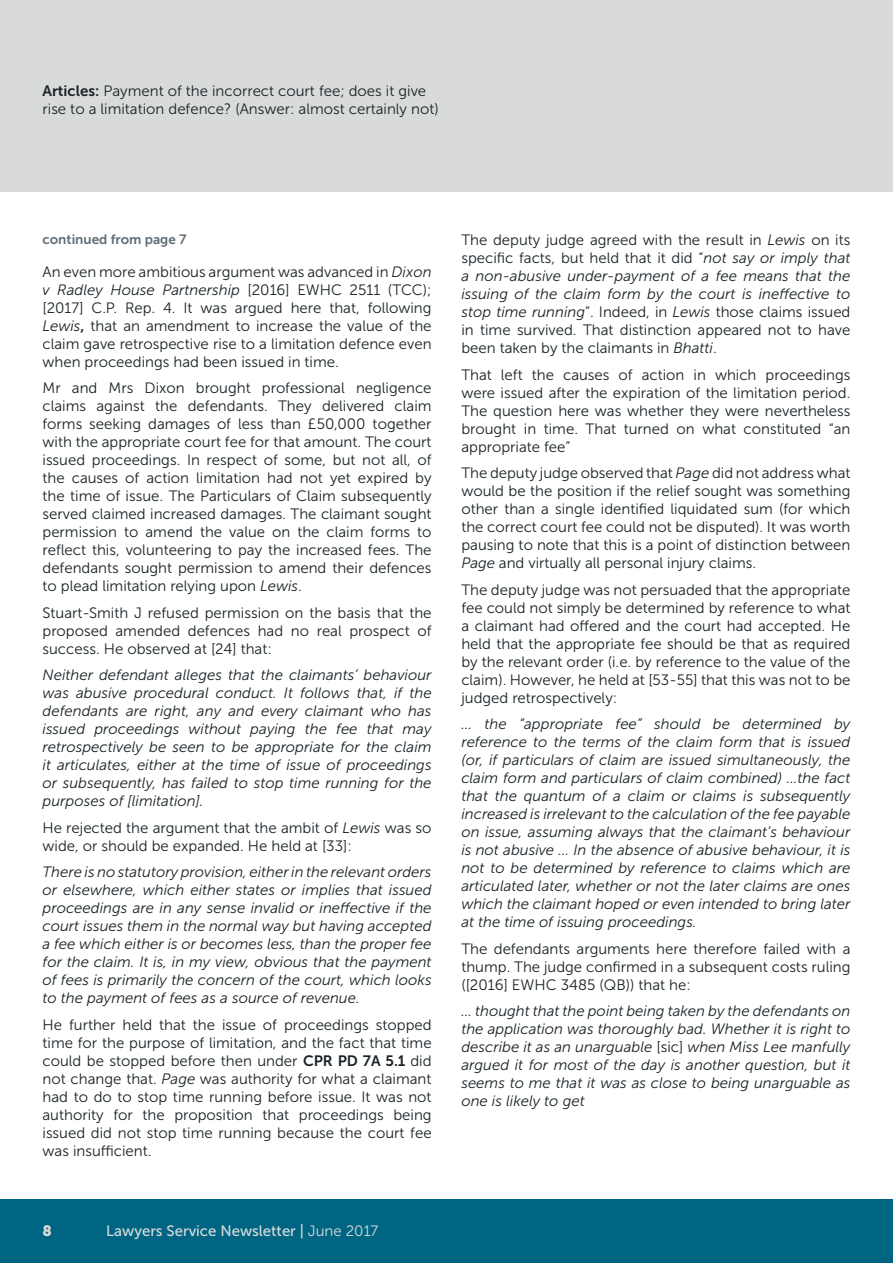
<style>
.page{position:relative;width:893px;height:1263px;background:#fff}
.page>*{position:absolute;margin:0;border:0;box-sizing:border-box;transform-origin:0 0}
.t1{font:15px/18px "Museo Sans 300";color:#192226;text-align:justify}
.t2{font:italic 15px/18px "Museo Sans 300";color:#192226;text-align:justify}
.t3{font:15px "Museo Sans 500";color:#d9dbda}
.t4{font:15px "Museo Sans 900";color:#d9dbda}
.t5{font:13.5px "Museo Sans 700";color:#616d75}
.s1{font-family:"Museo Sans 700"}
.s2{font-style:italic}
.s3{font-family:"Museo Sans 300"}
.s4{font-style:normal}
</style>
<div class="page">
<div style="left:0;top:1199px;width:893px;height:64px;background:#006583"></div>
<div style="left:0;top:0;width:893px;height:191px;background:#d9dbda"></div>
<p class="t1" style="left:43px;top:82px;width:398px"><span class="s1">Articles:</span> Payment of the incorrect court fee; does it give rise to a limitation defence? (Answer: almost certainly not)</p>
<p class="t5" style="left:43px;top:232px;width:146px">continued from page 7</p>
<p class="t1" style="left:43px;top:262px;width:391px">An even more ambitious argument was advanced in <span class="s2">Dixon v Radley House Partnership</span> [2016] EWHC 2511 (TCC); [2017] C.P. Rep. 4. It was argued here that, following <span class="s2">Lewis</span><span class="s1">,</span> that an amendment to increase the value of the claim gave retrospective rise to a limitation defence even when proceedings had been issued in time.</p>
<p class="t1" style="left:43px;top:379px;width:391px">Mr and Mrs Dixon brought professional negligence claims against the defendants. They delivered claim forms seeking damages of less than £50,000 together with the appropriate court fee for that amount. The court issued proceedings. In respect of some, but not all, of the causes of action limitation had not yet expired by the time of issue. The Particulars of Claim subsequently served claimed increased damages. The claimant sought permission to amend the value on the claim forms to reflect this, volunteering to pay the increased fees. The defendants sought permission to amend their defences to plead limitation relying upon <span class="s2">Lewis</span>.</p>
<p class="t1" style="left:43px;top:603px;width:391px">Stuart-Smith J refused permission on the basis that the proposed amended defences had no real prospect of success. He observed at [24] that:</p>
<p class="t2" style="left:43px;top:666px;width:391px">Neither defendant alleges that the claimants’ behaviour was abusive procedural conduct. It follows that, if the defendants are right, any and every claimant who has issued proceedings without paying the fee that may retrospectively be seen to be appropriate for the claim it articulates, either at the time of issue of proceedings or subsequently, has failed to stop time running for the purposes of [limitation].</p>
<p class="t1" style="left:43px;top:818px;width:391px">He rejected the argument that the ambit of <span class="s2">Lewis</span> was so wide, or should be expanded. He held at [33]:</p>
<p class="t2" style="left:43px;top:863px;width:391px">There is no statutory provision, either in the relevant orders or elsewhere, which either states or implies that issued proceedings are in any sense invalid or ineffective if the court issues them in the normal way but having accepted a fee which either is or becomes less, than the proper fee for the claim. It is, in my view, obvious that the payment of fees is primarily the concern of the court, which looks to the payment of fees as a source of revenue.</p>
<p class="t1" style="left:43px;top:1015px;width:391px">He further held that the issue of proceedings stopped time for the purpose of limitation, and the fact that time could be stopped before then under <span class="s1">CPR PD 7A 5.1</span> did not change that. <span class="s2">Page</span> was authority for what a claimant had to do to stop time running before issue. It was not authority for the proposition that proceedings being issued did not stop time running because the court fee was insufficient.</p>
<p class="t4" style="left:43px;top:1222px;width:11px">8</p>
<p class="t3" style="left:106px;top:1222px;width:274px">Lawyers Service Newsletter | <span class="s3">June 2017</span></p>
<p class="t1" style="left:461px;top:231px;width:391px">The deputy judge agreed with the result in <span class="s2">Lewis</span> on its specific facts, but held that it did “<span class="s2">not say or imply that a non-abusive under-payment of a fee means that the issuing of the claim form by the court is ineffective to stop time running</span>”. Indeed, in <span class="s2">Lewis</span> those claims issued in time survived. That distinction appeared not to have been taken by the claimants in <span class="s2">Bhatti</span>.</p>
<p class="t1" style="left:461px;top:366px;width:391px">That left the causes of action in which proceedings were issued after the expiration of the limitation period.<br>The question here was whether they were nevertheless brought in time. That turned on what constituted “an appropriate fee”</p>
<p class="t1" style="left:461px;top:464px;width:391px">The deputy judge observed that <span class="s2">Page</span> did not address what would be the position if the relief sought was something other than a single identified liquidated sum (for which the correct court fee could not be disputed). It was worth pausing to note that this is a point of distinction between <span class="s2">Page</span> and virtually all personal injury claims.</p>
<p class="t1" style="left:461px;top:581px;width:391px">The deputy judge was not persuaded that the appropriate fee could not simply be determined by reference to what a claimant had offered and the court had accepted. He held that the appropriate fee should be that as required by the relevant order (i.e. by reference to the value of the claim). However, he held at [53-55] that this was not to be judged retrospectively:</p>
<p class="t2" style="left:461px;top:715px;width:391px">… the “appropriate fee” should be determined by reference to the terms of the claim form that is issued (or, if particulars of claim are issued simultaneously, the claim form and particulars of claim combined) …the fact that the quantum of a claim or claims is subsequently increased is irrelevant to the calculation of the fee payable on issue, assuming always that the claimant’s behaviour is not abusive … In the absence of abusive behaviour, it is not to be determined by reference to claims which are articulated later, whether or not the later claims are ones which the claimant hoped or even intended to bring later at the time of issuing proceedings.</p>
<p class="t1" style="left:461px;top:940px;width:391px">The defendants arguments here therefore failed with a thump. The judge confirmed in a subsequent costs ruling ([2016] EWHC 3485 (QB)) that he:</p>
<p class="t2" style="left:461px;top:1002px;width:391px">… thought that the point being taken by the defendants on the application was thoroughly bad. Whether it is right to describe it as an unarguable <span class="s4">[sic]</span> when Miss Lee manfully argued it for most of the day is another question, but it seems to me that it was as close to being unarguable as one is likely to get</p>
</div>
